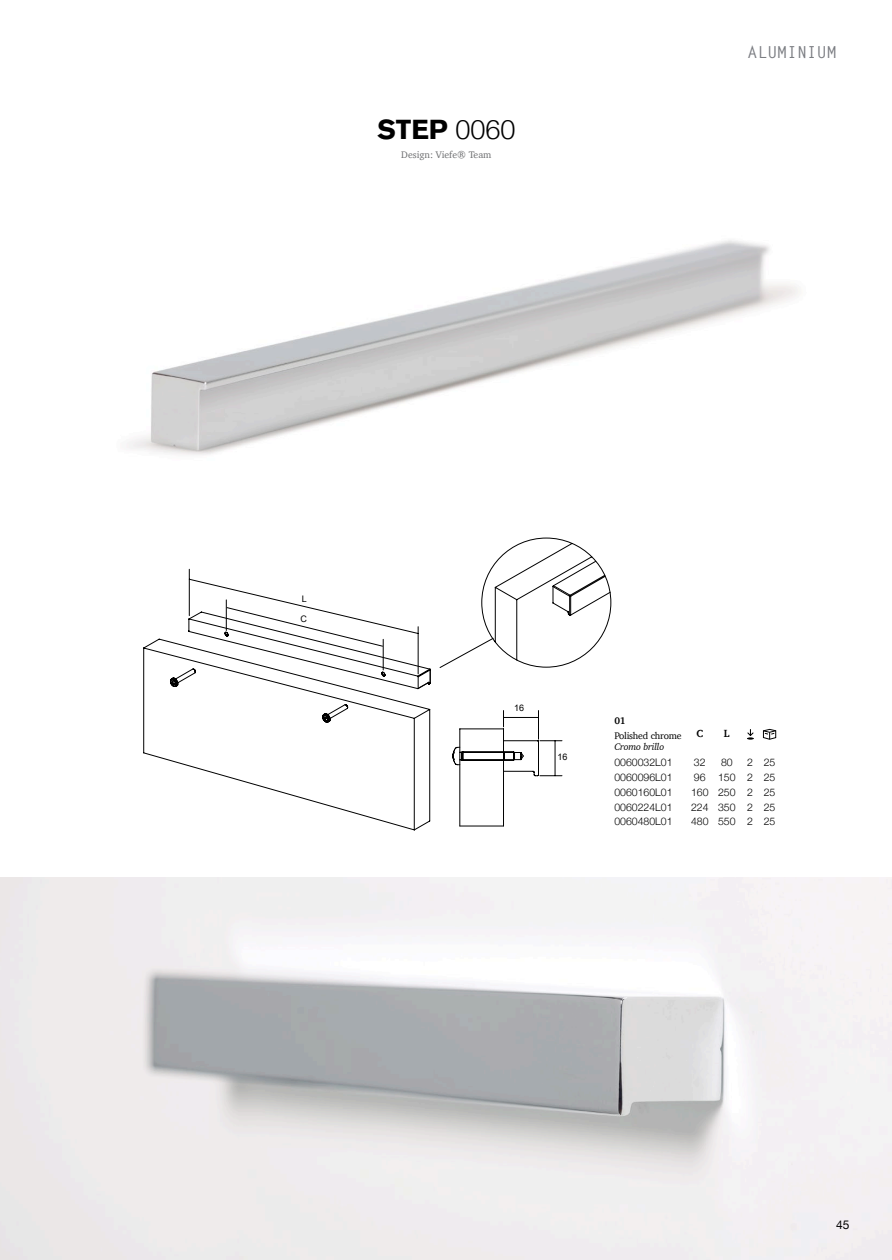
<style>
.page{position:relative;width:892px;height:1260px;background:#fff}
.page>*{position:absolute;margin:0;border:0;box-sizing:border-box;transform-origin:0 0}
.t1{font:900 27px "Akzidenz Grotesk";color:#000}
.t2{font:700 16.5px "Letter Gothic Std";color:#7b7d82}
.t3{font:12px "Helvetica Neue";color:#000}
.t4{font:300 10.5px "Helvetica Neue";color:#000}
.t5{font:700 10.5px "Charter";color:#000}
.t6{font:9.75px "Charter";color:#6d6e70}
.t7{font:9.75px/15.5px "Charter";letter-spacing:-.02em;color:#000}
.t8{font:italic 9.75px "Charter";color:#000}
.t9{font:9px "Arial";color:#000}
.s1{font-family:"Helvetica Neue";font-weight:300}
.s2{font-weight:700}
</style>
<div class="page">
<img style="left:0;top:877px;width:891px;height:382px">
<img style="left:126px;top:240px;width:674px;height:369px">
<svg style="left:762px;top:728px;width:14px;height:12px"></svg>
<svg style="left:747px;top:729px;width:7px;height:10px"></svg>
<svg style="left:439px;top:537px;width:172px;height:131px"></svg>
<svg style="left:143px;top:638px;width:288px;height:192px"></svg>
<hr style="left:460px;top:825px;width:43px;height:1px;background:#000">
<hr style="left:503px;top:728px;width:1px;height:98px;background:#000">
<hr style="left:459px;top:728px;width:1px;height:98px;background:#000">
<hr style="left:460px;top:728px;width:43px;height:1px;background:#000">
<svg style="left:452px;top:746px;width:72px;height:19px"></svg>
<hr style="left:503px;top:770px;width:30px;height:1px;background:#000">
<hr style="left:503px;top:740px;width:34px;height:1px;background:#000">
<hr style="left:538px;top:741px;width:1px;height:33px;background:#000">
<hr style="left:503px;top:717px;width:35px;height:1px;background:#000">
<svg style="left:503px;top:710px;width:1px;height:16px"></svg>
<hr style="left:555px;top:740px;width:1px;height:35px;background:#000">
<svg style="left:537px;top:710px;width:25px;height:32px"></svg>
<svg style="left:533px;top:770px;width:29px;height:6px"></svg>
<svg style="left:169px;top:568px;width:262px;height:155px"></svg>
<h1 class="t1" style="left:377px;top:114px;width:140px">STEP <span class="s1">0060</span></h1>
<p class="t6" style="left:401px;top:148px;width:92px">!"#$%&amp;'()$"*"+(,"-.</p>
<h2 class="t2" style="left:747px;top:42px;width:91px">ALUMINIUM</h2>
<p class="t9" style="left:302px;top:593px;width:7px">!</p>
<p class="t9" style="left:300px;top:614px;width:8px">%</p>
<p class="t9" style="left:514px;top:703px;width:12px">&amp;'</p>
<p class="t9" style="left:557px;top:752px;width:12px">&amp;'</p>
<p class="t7" style="left:614px;top:712px;width:90px"><span class="s2">!"<br></span>/01$#2"3(4250."( <sup>#</sup></p>
<p class="t5" style="left:724px;top:727px;width:7px">$</p>
<p class="t8" style="left:614px;top:740px;width:51px">!"#$#%&amp;"'((#</p>
<p class="t4" style="left:614px;top:755px;width:60px">0060032L01</p>
<p class="t4" style="left:694px;top:755px;width:13px">32</p>
<p class="t4" style="left:721px;top:755px;width:13px">80</p>
<p class="t4" style="left:747px;top:755px;width:30px">2 25</p>
<p class="t4" style="left:614px;top:770px;width:60px">0060096L01</p>
<p class="t4" style="left:694px;top:770px;width:83px">96 150 2 25</p>
<p class="t4" style="left:614px;top:785px;width:60px">0060160L01</p>
<p class="t4" style="left:691px;top:785px;width:86px">160 250 2 25</p>
<p class="t4" style="left:614px;top:800px;width:60px">0060224L01</p>
<p class="t4" style="left:691px;top:800px;width:86px">224 350 2 25</p>
<p class="t4" style="left:614px;top:815px;width:60px">0060480L01</p>
<p class="t4" style="left:691px;top:815px;width:86px">480 550 2 25</p>
<p class="t3" style="left:836px;top:1217px;width:15px">45</p>
</div>
